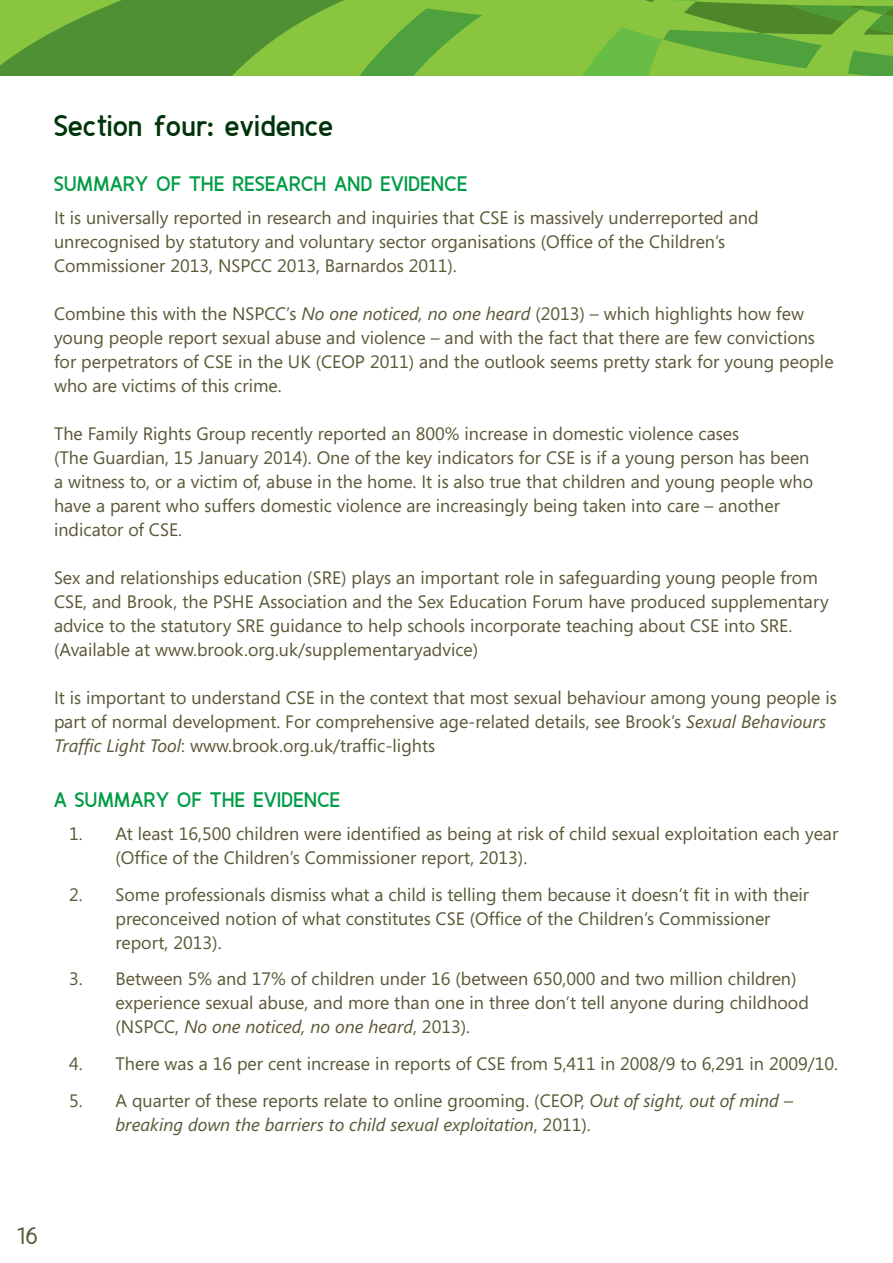
<style>
.page{position:relative;width:893px;height:1263px;background:#fff}
.page>*{position:absolute;margin:0;border:0;box-sizing:border-box;transform-origin:0 0}
.Body_copy{font:700 30px "Fineness";letter-spacing:.025em;color:#00340b}
.t1{font:24px "Fineness";color:#5a5836}
.Body_copy-2{font:700 21px "Fineness";letter-spacing:.025em;color:#009b46}
.Body_copy-3{font:18px/24px "Segoe";color:#5a5836}
.Body_copy-4{font:italic 18px/24px "Segoe";color:#5a5836}
.s1{font-style:italic}
.s2{font-style:normal}
</style>
<div class="page">
<svg style="left:0;top:0;width:892px;height:75px"></svg>
<hr style="left:892px;top:0;width:1px;height:75px;background:#007239">
<p class="Body_copy" style="left:54px;top:108px;width:281px">Section four: evidence</p>
<p class="Body_copy-2" style="left:54px;top:172px;width:415px">SUMMARY OF THE RESEARCH AND EVIDENCE</p>
<p class="Body_copy-3" style="left:54px;top:205px;width:706px">It is universally reported in research and inquiries that CSE is massively underreported and unrecognised by statutory and voluntary sector organisations (Office of the Children’s<br>Commissioner 2013, NSPCC 2013, Barnardos 2011).</p>
<p class="Body_copy-3" style="left:54px;top:301px;width:781px">Combine this with the NSPCC’s <span class="s1">No one noticed, no one heard</span> (2013) – which highlights how few young people report sexual abuse and violence – and with the fact that there are few convictions for perpetrators of CSE in the UK (CEOP 2011) and the outlook seems pretty stark for young people who are victims of this crime.</p>
<p class="Body_copy-3" style="left:54px;top:421px;width:761px">The Family Rights Group recently reported an 800% increase in domestic violence cases<br>(The Guardian, 15 January 2014). One of the key indicators for CSE is if a young person has been a witness to, or a victim of, abuse in the home. It is also true that children and young people who have a parent who suffers domestic violence are increasingly being taken into care – another indicator of CSE.</p>
<p class="Body_copy-3" style="left:54px;top:565px;width:776px">Sex and relationships education (SRE) plays an important role in safeguarding young people from CSE, and Brook, the PSHE Association and the Sex Education Forum have produced supplementary advice to the statutory SRE guidance to help schools incorporate teaching about CSE into SRE. (Available at www.brook.org.uk/supplementaryadvice)</p>
<p class="Body_copy-3" style="left:54px;top:685px;width:784px">It is important to understand CSE in the context that most sexual behaviour among young people is part of normal development. For comprehensive age-related details, see Brook’s <span class="s1">Sexual Behaviours<br>Traffic Light Tool</span>: www.brook.org.uk/traffic-lights</p>
<p class="Body_copy-2" style="left:54px;top:788px;width:288px">A SUMMARY OF THE EVIDENCE</p>
<p class="Body_copy-3" style="left:116px;top:821px;width:724px;text-indent:-46px">1. At least 16,500 children were identified as being at risk of child sexual exploitation each year (Office of the Children’s Commissioner report, 2013).</p>
<p class="Body_copy-3" style="left:116px;top:882px;width:695px;text-indent:-46px">2. Some professionals dismiss what a child is telling them because it doesn’t fit in with their preconceived notion of what constitutes CSE (Office of the Children’s Commissioner report, 2013).</p>
<p class="Body_copy-3" style="left:116px;top:967px;width:695px;text-indent:-46px">3. Between 5% and 17% of children under 16 (between 650,000 and two million children) experience sexual abuse, and more than one in three don’t tell anyone during childhood (NSPCC, <span class="s1">No one noticed, no one heard</span>, 2013).</p>
<p class="Body_copy-3" style="left:69px;top:1051px;width:771px">4. There was a 16 per cent increase in reports of CSE from 5,411 in 2008/9 to 6,291 in 2009/10.</p>
<p class="Body_copy-4" style="left:116px;top:1089px;width:679px;text-indent:-46px"><span class="s2">5. A quarter of these reports relate to online grooming. (CEOP,</span> Out of sight, out of mind – breaking down the barriers to child sexual exploitation<span class="s2">, 2011).</span></p>
<h2 class="t1" style="left:17px;top:1222px;width:22px">16</h2>
</div>
